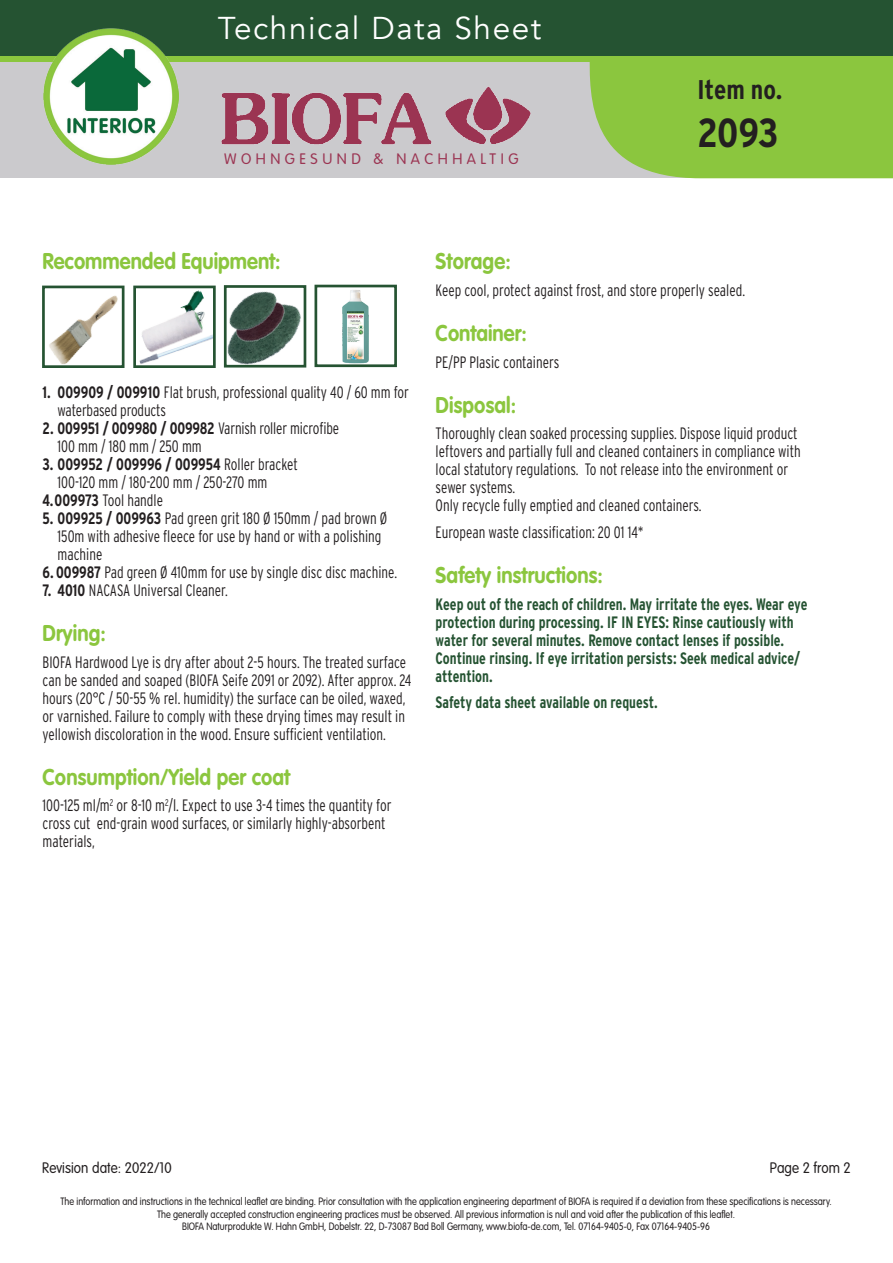
<style>
.page{position:relative;width:893px;height:1263px;background:#fff}
.page>*{position:absolute;margin:0;border:0;box-sizing:border-box;transform-origin:0 0}
.t1{font:700 condensed 40.5px "Interstate";color:#231f20}
.t2{font:31.5px "Avenir";letter-spacing:.05em;color:#fff}
.t3{font:700 condensed 27px "Interstate";color:#231f20}
.t4{font:700 22.5px "VAG Rounded Std";letter-spacing:.005em;color:#8bc63e;scale:.9 1}
.t5{font:300 condensed 16.5px/18px "Interstate";color:#231f20;scale:.9 1}
.t6{font:700 condensed 16.5px/18px "Interstate";color:#255332;scale:.9 1}
.t7{font:700 condensed 16.5px "Interstate";color:#231f20;scale:.9 1}
.t8{font:300 15px "VAG Rounded Std";letter-spacing:.005em;color:#231f20;scale:.9 1}
.t9{font:300 15px "VAG Rounded Std";letter-spacing:.3em;color:#9b3452}
.t10{font:300 10.5px/12.6px "VAG Rounded Std";color:#231f20;text-align:center;scale:.87 1}
.s1{font-weight:700}
.s2{font-weight:300}
</style>
<div class="page">
<div style="left:0;top:0;width:893px;height:178px;background:#cbcacd"></div>
<svg style="left:589px;top:62px;width:304px;height:117px;background:#90c649"></svg>
<svg style="left:0;top:55px;width:893px;height:7px;background:#7cb53c"></svg>
<div style="left:0;top:0;width:893px;height:55px;background:#255332"></div>
<img style="left:221px;top:87px;width:310px;height:58px">
<img style="left:43px;top:29px;width:136px;height:136px">
<img style="left:206px;top:284px;width:114px;height:84px">
<div style="left:42px;top:286px;width:83px;height:82px;border:3px solid #255332"></div>
<div style="left:224px;top:285px;width:82px;height:83px;border:3px solid #255332"></div>
<img style="left:226px;top:291px;width:73px;height:63px">
<img style="left:216px;top:284px;width:74px;height:59px">
<div style="left:315px;top:285px;width:82px;height:82px;border:3px solid #255332"></div>
<img style="left:42px;top:291px;width:83px;height:77px">
<img style="left:180px;top:290px;width:32px;height:43px">
<img style="left:142px;top:308px;width:65px;height:25px">
<img style="left:340px;top:288px;width:30px;height:76px">
<img style="left:139px;top:333px;width:73px;height:31px">
<div style="left:133px;top:286px;width:83px;height:82px;border:3px solid #255332"></div>
<h2 class="t2" style="left:218px;top:9px;width:325px">Technical Data Sheet</h2>
<p class="t9" style="left:224px;top:150px;width:296px">WOHNGESUND &amp; NACHHALTIG</p>
<h3 class="t3" style="left:697px;top:73px;width:86px">Item no.</h3>
<h1 class="t1" style="left:697px;top:108px;width:83px">2093</h1>
<h3 class="t4" style="left:43px;top:248px;width:266px">Recommended Equipment:</h3>
<p class="t5" style="left:58px;top:383px;width:392px;text-indent:-15px"><span class="s1">1. 009909 / 009910</span> Flat brush, professional quality 40 / 60 mm for waterbased products</p>
<p class="t5" style="left:58px;top:419px;width:314px;text-indent:-15px"><span class="s1">2. 009951 / 009980 / 009982</span> Varnish roller microfibe<br>100 mm / 180 mm / 250 mm</p>
<p class="t7" style="left:43px;top:454px;width:285px">3. 009952 / 009996 / 009954 <span class="s2">Roller bracket</span></p>
<p class="t5" style="left:58px;top:473px;width:235px">100-120 mm / 180-200 mm / 250-270 mm</p>
<p class="t5" style="left:43px;top:491px;width:135px"><span class="s1">4.009973</span> Tool handle</p>
<p class="t5" style="left:58px;top:509px;width:368px;text-indent:-15px"><span class="s1">5. 009925 / 009963</span> Pad green grit 180 Ø 150mm / pad brown Ø<br>150m with adhesive fleece for use by hand or with a polishing machine</p>
<p class="t5" style="left:43px;top:563px;width:395px"><span class="s1">6. 009987</span> Pad green Ø 410mm for use by single disc disc machine.</p>
<p class="t5" style="left:43px;top:581px;width:207px"><span class="s1">7. 4010</span> NACASA Universal Cleaner.</p>
<h3 class="t4" style="left:43px;top:620px;width:72px">Drying:</h3>
<p class="t5" style="left:43px;top:653px;width:411px">BIOFA Hardwood Lye is dry after about 2-5 hours. The treated surface can be sanded and soaped (BIOFA Seife 2091 or 2092). After approx. 24 hours (20°C / 50-55 % rel. humidity) the surface can be oiled, waxed, or varnished. Failure to comply with these drying times may result in yellowish discoloration in the wood. Ensure sufficient ventilation.</p>
<h3 class="t4" style="left:43px;top:764px;width:277px">Consumption/Yield per coat</h3>
<p class="t5" style="left:43px;top:796px;width:389px">100-125 ml/m<sup>2</sup> or 8-10 m<sup>2</sup>/l. Expect to use 3-4 times the quantity for cross cut end-grain wood surfaces, or similarly highly-absorbent materials,</p>
<h3 class="t4" style="left:436px;top:248px;width:85px">Storage:</h3>
<p class="t5" style="left:436px;top:281px;width:345px">Keep cool, protect against frost, and store properly sealed.</p>
<h3 class="t4" style="left:436px;top:320px;width:103px">Container:</h3>
<p class="t5" style="left:436px;top:353px;width:139px">PE/PP Plasic containers</p>
<h3 class="t4" style="left:436px;top:392px;width:91px">Disposal:</h3>
<p class="t5" style="left:436px;top:424px;width:407px">Thoroughly clean soaked processing supplies. Dispose liquid product leftovers and partially full and cleaned containers in compliance with local statutory regulations. To not release into the environment or sewer systems.<br>Only recycle fully emptied and cleaned containers.</p>
<p class="t5" style="left:436px;top:523px;width:233px">European waste classification: 20 01 14*</p>
<h3 class="t4" style="left:436px;top:562px;width:187px">Safety instructions:</h3>
<p class="t6" style="left:436px;top:595px;width:415px">Keep out of the reach of children. May irritate the eyes. Wear eye protection during processing. IF IN EYES: Rinse cautiously with water for several minutes. Remove contact lenses if possible.<br>Continue rinsing. If eye irritation persists: Seek medical advice/ attention.</p>
<p class="t6" style="left:436px;top:693px;width:248px">Safety data sheet available on request.</p>
<p class="t8" style="left:42px;top:1159px;width:145px">Revision date: 2022/10</p>
<p class="t8" style="left:770px;top:1159px;width:91px">Page 2 from 2</p>
<p class="t10" style="left:60px;top:1195px;width:888px">The information and instructions in the technical leaflet are binding. Prior consultation with the application engineering department of BIOFA is required if a deviation from these specifications is necessary.<br>The generally accepted construction engineering practices must be observed. All previous information is null and void after the publication of this leaflet.<br>BIOFA Naturprodukte W. Hahn GmbH, Dobelstr. 22, D-73087 Bad Boll Germany, www.biofa-de.com, Tel. 07164-9405-0, Fax 07164-9405-96</p>
</div>
